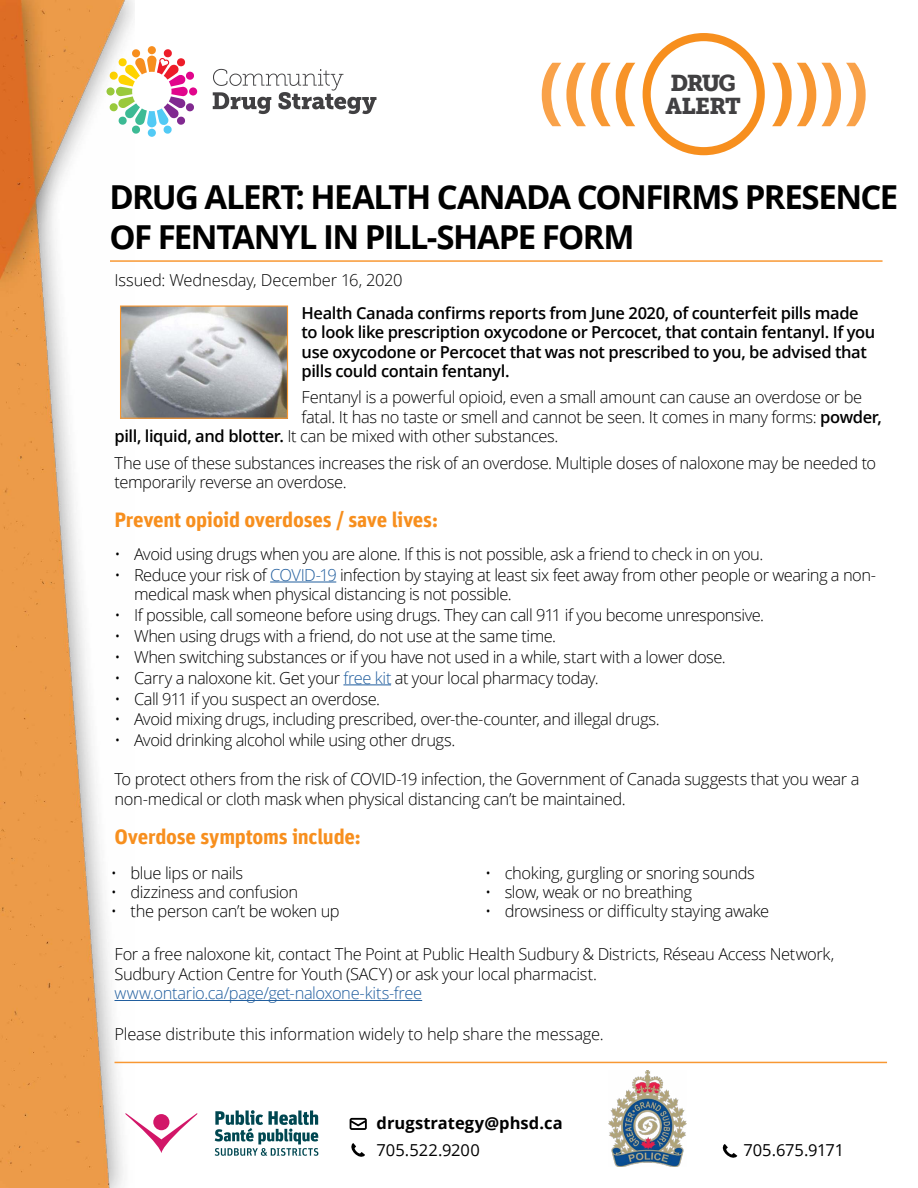
<style>
.page{position:relative;width:918px;height:1188px;background:#fff}
.page>*{position:absolute;margin:0;border:0;box-sizing:border-box;transform-origin:0 0}
.t1{font:700 33px/39.6px "Open Sans";letter-spacing:-.045em;color:#000}
.t2{font:22.65px "Museo Slab 900";letter-spacing:-.045em;color:#414042}
.Orange_Subheads{font:700 21px "Unit Pro";letter-spacing:-.015em;color:#f78f1e}
.bullets{font:300 16.5px/19.5px "Open Sans";letter-spacing:-.025em;color:#000}
.bullets-2{font:600 16.5px/19.5px "Open Sans";letter-spacing:-.025em;color:#000}
.bullets-3{font:300 16.5px "Open Sans";letter-spacing:-.025em;color:#215e9e}
.Orange_Subheads-2{font:300 16.5px "Open Sans";letter-spacing:-.01em;color:#000}
.t3{font:16.5px "Open Sans";letter-spacing:-.01em;color:#000}
.t4{font:700 16.5px "Open Sans";letter-spacing:.005em;color:#000}
.s1{font-weight:600}
.s2{color:#215e9e}
</style>
<div class="page">
<svg style="left:213px;top:69px;width:163px;height:45px"></svg>
<svg style="left:148px;top:46px;width:8px;height:8px"></svg>
<svg style="left:148px;top:129px;width:8px;height:8px"></svg>
<svg style="left:189px;top:87px;width:8px;height:9px"></svg>
<svg style="left:135px;top:49px;width:60px;height:85px"></svg>
<img style="left:0;top:0;width:135px;height:1188px">
<hr style="left:270px;top:582px;width:66px;height:1px;background:#215e9e">
<hr style="left:343px;top:684px;width:48px;height:1px;background:#215e9e">
<hr style="left:115px;top:1000px;width:307px;height:1px;background:#215e9e">
<hr style="left:110px;top:260px;width:773px;height:2px;background:#f89833">
<img style="left:608px;top:1070px;width:78px;height:97px">
<svg style="left:351px;top:1143px;width:14px;height:14px"></svg>
<svg style="left:350px;top:1118px;width:17px;height:12px"></svg>
<svg style="left:722px;top:1144px;width:15px;height:14px"></svg>
<svg style="left:126px;top:1113px;width:71px;height:40px"></svg>
<div style="left:153px;top:1114px;width:16px;height:16px;background:#d21668;border-radius:50%"></div>
<svg style="left:215px;top:1110px;width:103px;height:46px"></svg>
<hr style="left:115px;top:1062px;width:772px;height:1px;background:#f89833">
<div style="left:643px;top:33px;width:122px;height:122px;border:8px solid #f78f1e;border-radius:50%"></div>
<svg style="left:542px;top:63px;width:324px;height:63px"></svg>
<img style="left:122px;top:308px;width:164px;height:109px">
<div style="left:120px;top:306px;width:168px;height:113px;border:1px solid #f89833"></div>
<p class="t2" style="left:671px;top:70px;width:67px">DRUG</p>
<p class="t2" style="left:665px;top:93px;width:77px">ALERT</p>
<p class="t1" style="left:110px;top:177px;width:790px">DRUG ALERT: HEALTH CANADA CONFIRMS PRESENCE<br>OF FENTANYL IN PILL-SHAPE FORM</p>
<p class="Orange_Subheads-2" style="left:115px;top:268px;width:290px">Issued: Wednesday, December 16, 2020</p>
<p class="bullets-2" style="left:302px;top:303px;width:575px">Health Canada confirms reports from June 2020, of counterfeit pills made to look like prescription oxycodone or Percocet, that contain fentanyl. If you use oxycodone or Percocet that was not prescribed to you, be advised that pills could contain fentanyl.</p>
<p class="bullets" style="left:302px;top:387px;width:562px">Fentanyl is a powerful opioid, even a small amount can cause an overdose or be</p>
<p class="bullets" style="left:302px;top:407px;width:582px">fatal. It has no taste or smell and cannot be seen. It comes in many forms: <span class="s1">powder,</span></p>
<p class="bullets" style="left:115px;top:426px;width:445px"><span class="s1">pill, liquid, and blotter.</span> It can be mixed with other substances.</p>
<p class="bullets" style="left:115px;top:453px;width:763px">The use of these substances increases the risk of an overdose. Multiple doses of naloxone may be needed to temporarily reverse an overdose.</p>
<p class="Orange_Subheads" style="left:115px;top:504px;width:325px">Prevent opioid overdoses / save lives:</p>
<p class="bullets" style="left:115px;top:544px;width:650px">• Avoid using drugs when you are alone. If this is not possible, ask a friend to check in on you.</p>
<p class="bullets" style="left:134px;top:565px;width:744px;text-indent:-20px">• Reduce your risk of <span class="s2">COVID-19</span> infection by staying at least six feet away from other people or wearing a non&shy;medical mask when physical distancing is not possible.</p>
<p class="bullets" style="left:115px;top:605px;width:651px">• If possible, call someone before using drugs. They can call 911 if you become unresponsive.</p>
<p class="bullets" style="left:115px;top:626px;width:443px">• When using drugs with a friend, do not use at the same time.</p>
<p class="bullets" style="left:115px;top:647px;width:613px">• When switching substances or if you have not used in a while, start with a lower dose.</p>
<p class="bullets" style="left:115px;top:667px;width:486px">• Carry a naloxone kit. Get your <span class="s2">free kit</span> at your local pharmacy today.</p>
<p class="bullets" style="left:115px;top:688px;width:267px">• Call 911 if you suspect an overdose.</p>
<p class="bullets" style="left:115px;top:709px;width:547px">• Avoid mixing drugs, including prescribed, over-the-counter, and illegal drugs.</p>
<p class="bullets" style="left:115px;top:730px;width:342px">• Avoid drinking alcohol while using other drugs.</p>
<p class="bullets" style="left:115px;top:769px;width:747px">To protect others from the risk of COVID-19 infection, the Government of Canada suggests that you wear a non-medical or cloth mask when physical distancing can’t be maintained.</p>
<p class="Orange_Subheads" style="left:115px;top:821px;width:248px">Overdose symptoms include:</p>
<p class="bullets" style="left:111px;top:863px;width:134px">• blue lips or nails</p>
<p class="bullets" style="left:111px;top:882px;width:189px">• dizziness and confusion</p>
<p class="bullets" style="left:111px;top:901px;width:230px">• the person can’t be woken up</p>
<p class="bullets" style="left:485px;top:863px;width:271px">• choking, gurgling or snoring sounds</p>
<p class="bullets" style="left:485px;top:882px;width:208px">• slow, weak or no breathing</p>
<p class="bullets" style="left:485px;top:901px;width:286px">• drowsiness or difficulty staying awake</p>
<p class="bullets" style="left:115px;top:944px;width:721px">For a free naloxone kit, contact The Point at Public Health Sudbury &amp; Districts, Réseau Access Network,<br>Sudbury Action Centre for Youth (SACY) or ask your local pharmacist.</p>
<p class="bullets-3" style="left:115px;top:982px;width:309px">www.ontario.ca/page/get-naloxone-kits-free</p>
<p class="bullets" style="left:115px;top:1024px;width:491px">Please distribute this information widely to help share the message.</p>
<p class="t4" style="left:377px;top:1112px;width:188px">drugstrategy@phsd.ca</p>
<p class="t3" style="left:377px;top:1139px;width:105px">705.522.9200</p>
<p class="t3" style="left:743px;top:1139px;width:102px">705.675.9171</p>
</div>
